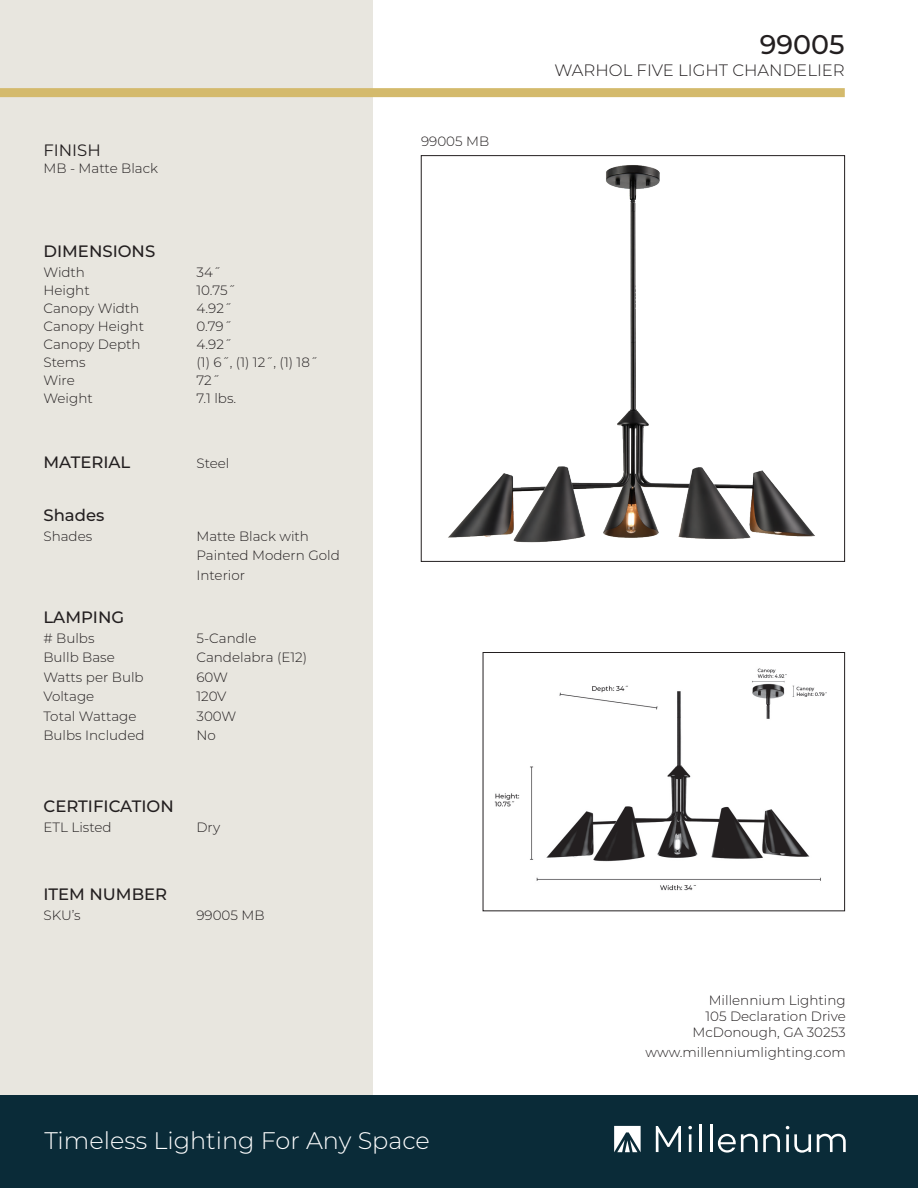
<style>
.page{position:relative;width:918px;height:1188px;background:#fff}
.page>*{position:absolute;margin:0;border:0;box-sizing:border-box;transform-origin:0 0}
.t1{font:500 27px "Montserrat";color:#231f20}
.t2{font:300 24px "Montserrat";color:#fff}
.t3{font:500 16.5px "Montserrat";color:#231f20}
.t4{font:300 16.5px "Montserrat";color:#231f20}
.t5{font:16.5px "Montserrat";color:#231f20}
.t6{font:300 13.5px "Montserrat";color:#231f20}
</style>
<div class="page">
<div style="left:0;top:0;width:373px;height:1188px;background:#e8e6df"></div>
<div style="left:0;top:1095px;width:918px;height:93px;background:#0a2b38"></div>
<div style="left:0;top:88px;width:845px;height:9px;background:#d4ba6c"></div>
<svg style="left:656px;top:1126px;width:25px;height:26px"></svg>
<svg style="left:688px;top:1126px;width:4px;height:26px"></svg>
<hr style="left:699px;top:1125px;width:3px;height:27px;background:#fff">
<hr style="left:710px;top:1125px;width:2px;height:27px;background:#fff">
<svg style="left:718px;top:1134px;width:62px;height:19px"></svg>
<svg style="left:786px;top:1126px;width:25px;height:27px"></svg>
<svg style="left:817px;top:1134px;width:29px;height:18px"></svg>
<svg style="left:614px;top:1126px;width:27px;height:26px"></svg>
<img style="left:448px;top:165px;width:367px;height:378px">
<img style="left:494px;top:668px;width:333px;height:223px">
<div style="left:483px;top:652px;width:362px;height:259px;border:1px solid #231f20"></div>
<p class="t5" style="left:43px;top:139px;width:59px">FINISH</p>
<p class="t6" style="left:43px;top:159px;width:116px">MB - Matte Black</p>
<p class="t3" style="left:43px;top:240px;width:113px">DIMENSIONS</p>
<p class="t6" style="left:43px;top:263px;width:43px">Width</p>
<p class="t6" style="left:196px;top:263px;width:26px">34˝</p>
<p class="t6" style="left:43px;top:281px;width:48px">Height</p>
<p class="t6" style="left:196px;top:281px;width:41px">10.75˝</p>
<p class="t6" style="left:43px;top:299px;width:97px">Canopy Width</p>
<p class="t6" style="left:196px;top:299px;width:37px">4.92˝</p>
<p class="t6" style="left:43px;top:317px;width:102px">Canopy Height</p>
<p class="t6" style="left:196px;top:317px;width:37px">0.79˝</p>
<p class="t6" style="left:43px;top:335px;width:99px">Canopy Depth</p>
<p class="t6" style="left:196px;top:335px;width:37px">4.92˝</p>
<p class="t6" style="left:43px;top:353px;width:44px">Stems</p>
<p class="t6" style="left:196px;top:353px;width:123px">(1) 6˝, (1) 12˝, (1) 18˝</p>
<p class="t6" style="left:43px;top:371px;width:33px">Wire</p>
<p class="t6" style="left:196px;top:371px;width:25px">72˝</p>
<p class="t6" style="left:43px;top:389px;width:51px">Weight</p>
<p class="t6" style="left:196px;top:389px;width:41px">7.1 lbs.</p>
<p class="t3" style="left:43px;top:451px;width:88px">MATERIAL</p>
<p class="t6" style="left:196px;top:454px;width:34px">Steel</p>
<p class="t3" style="left:43px;top:504px;width:63px">Shades</p>
<p class="t6" style="left:43px;top:527px;width:50px">Shades</p>
<p class="t6" style="left:196px;top:527px;width:114px">Matte Black with</p>
<p class="t6" style="left:196px;top:546px;width:145px">Painted Modern Gold</p>
<p class="t6" style="left:196px;top:566px;width:50px">Interior</p>
<p class="t3" style="left:43px;top:606px;width:82px">LAMPING</p>
<p class="t6" style="left:43px;top:629px;width:53px"># Bulbs</p>
<p class="t6" style="left:196px;top:629px;width:62px">5-Candle</p>
<p class="t6" style="left:43px;top:648px;width:73px">Bullb Base</p>
<p class="t6" style="left:196px;top:648px;width:112px">Candelabra (E12)</p>
<p class="t6" style="left:43px;top:668px;width:102px">Watts per Bulb</p>
<p class="t6" style="left:196px;top:668px;width:33px">60W</p>
<p class="t6" style="left:43px;top:687px;width:52px">Voltage</p>
<p class="t6" style="left:196px;top:687px;width:32px">120V</p>
<p class="t6" style="left:43px;top:707px;width:95px">Total Wattage</p>
<p class="t6" style="left:196px;top:707px;width:41px">300W</p>
<p class="t6" style="left:43px;top:726px;width:103px">Bulbs Included</p>
<p class="t6" style="left:196px;top:726px;width:21px">No</p>
<p class="t3" style="left:43px;top:795px;width:132px">CERTIFICATION</p>
<p class="t6" style="left:43px;top:818px;width:70px">ETL Listed</p>
<p class="t6" style="left:196px;top:818px;width:25px">Dry</p>
<p class="t3" style="left:43px;top:883px;width:125px">ITEM NUMBER</p>
<p class="t6" style="left:43px;top:906px;width:39px">SKU’s</p>
<p class="t6" style="left:196px;top:906px;width:70px">99005 MB</p>
<p class="t6" style="left:421px;top:132px;width:70px">99005 MB</p>
<p class="t2" style="left:44px;top:1124px;width:387px">Timeless Lighting For Any Space</p>
<p class="t1" style="left:760px;top:25px;width:86px">99005</p>
<p class="t4" style="left:554px;top:59px;width:292px">WARHOL FIVE LIGHT CHANDELIER</p>
<p class="t6" style="left:709px;top:991px;width:139px">Millennium Lighting</p>
<p class="t6" style="left:705px;top:1007px;width:142px">105 Declaration Drive</p>
<p class="t6" style="left:692px;top:1023px;width:155px">McDonough, GA 30253</p>
<p class="t6" style="left:645px;top:1043px;width:202px">www.millenniumlighting.com</p>
</div>
